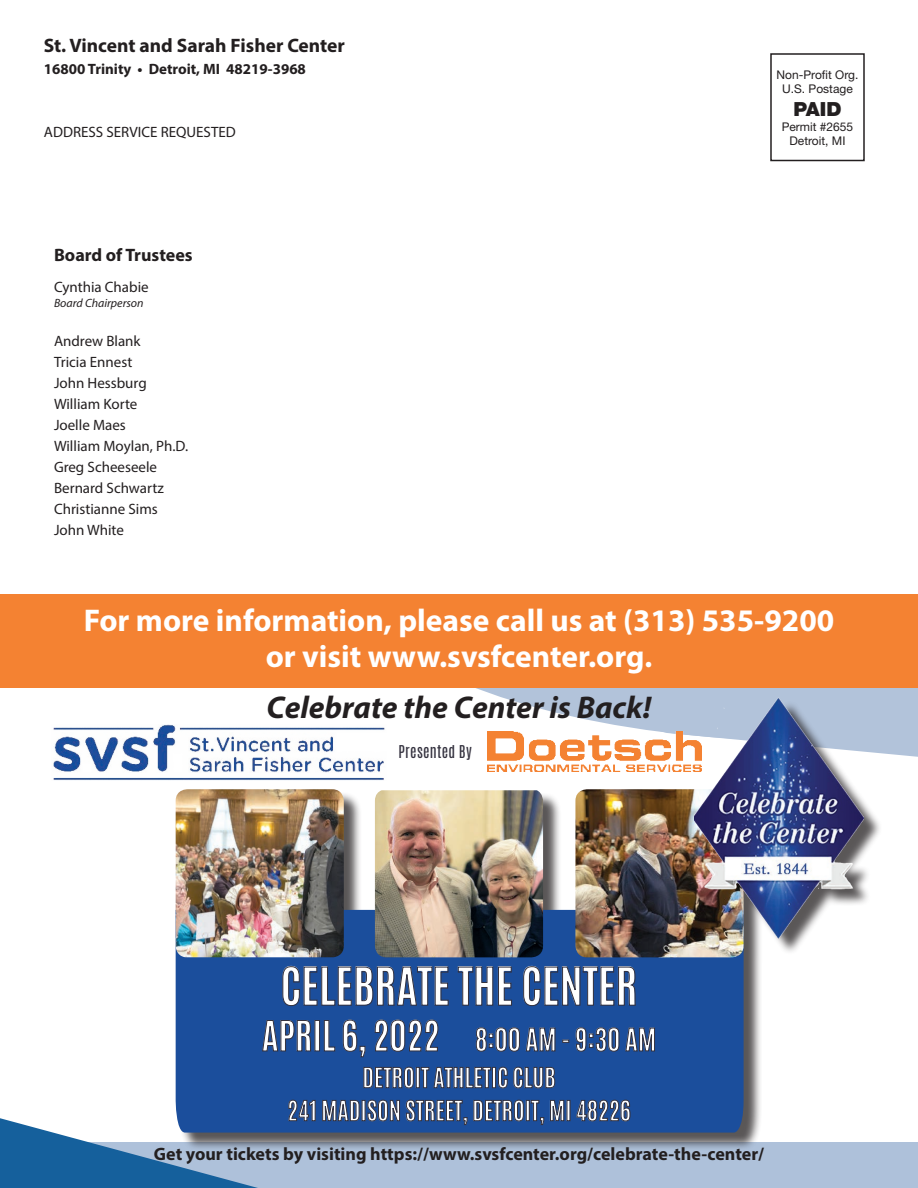
<style>
.page{position:relative;width:918px;height:1188px;background:#fff}
.page>*{position:absolute;margin:0;border:0;box-sizing:border-box;transform-origin:0 0}
.t1{font:700 44.25px "Antonio";color:#fff}
.t2{font:700 31.5px/36px "Myriad Pro";color:#fff;text-align:center}
.t3{font:italic 700 31.5px "Myriad Pro";color:#231f20}
.t4{font:700 26.55px "Antonio";color:#fff}
.t5{font:700 23.7px "Antonio";color:#fff}
.t6{font:700 19.5px "Myriad Pro";color:#231f20}
.t7{font:900 19.5px "Helvetica Neue";color:#231f20}
.t8{font:700 18px "Myriad Pro";color:#231f20}
.t9{font:15px "Myriad Pro";color:#231f20}
.t10{font:700 15px "Myriad Pro";color:#231f20}
.t11{font:14.7px "Antonio";letter-spacing:.02em;color:#34323f}
.t12{font:12px "Helvetica Neue";color:#231f20}
.t13{font:italic 12px "Myriad Pro";color:#231f20}
.s1{font-size:30px}
.s2{font-size:35.4px}
</style>
<div class="page">
<div style="left:84px;top:1143px;width:834px;height:45px;background:#aec1da"></div>
<div style="left:476px;top:688px;width:442px;height:69px;background:#b2c3da"></div>
<div style="left:0;top:594px;width:918px;height:94px;background:#f48232"></div>
<div style="left:770px;top:53px;width:95px;height:108px;border:2px solid #231f20"></div>
<img style="left:53px;top:724px;width:125px;height:57px">
<div style="left:178px;top:701px;width:704px;height:450px;background:#231f20;opacity:.75"></div>
<div style="left:176px;top:910px;width:568px;height:223px;background:#1b4e9c"></div>
<img style="left:176px;top:789px;width:168px;height:168px">
<img style="left:375px;top:790px;width:168px;height:167px">
<img style="left:575px;top:789px;width:169px;height:168px">
<img style="left:694px;top:696px;width:170px;height:244px">
<svg style="left:262px;top:1020px;width:49px;height:32px;background:#204785"></svg>
<div style="left:315px;top:1020px;width:5px;height:31px;border:1px solid #34323f"></div>
<svg style="left:324px;top:1020px;width:12px;height:32px"></svg>
<svg style="left:343px;top:1019px;width:23px;height:39px"></svg>
<svg style="left:374px;top:1019px;width:65px;height:33px;background:#204787"></svg>
<svg style="left:476px;top:1027px;width:44px;height:25px"></svg>
<svg style="left:526px;top:1027px;width:30px;height:25px"></svg>
<svg style="left:563px;top:1040px;width:6px;height:2px"></svg>
<svg style="left:575px;top:1027px;width:80px;height:25px;background:#214581"></svg>
<div style="left:567px;top:1100px;width:3px;height:21px;border:1px solid #34323f"></div>
<svg style="left:576px;top:1099px;width:55px;height:23px"></svg>
<svg style="left:282px;top:966px;width:167px;height:40px;background:#1f488a"></svg>
<svg style="left:458px;top:966px;width:54px;height:40px;background:#1f488a"></svg>
<svg style="left:523px;top:966px;width:113px;height:40px;background:#1f4889"></svg>
<svg style="left:0;top:1066px;width:565px;height:122px"></svg>
<p class="t6" style="left:44px;top:33px;width:303px">St. Vincent and Sarah Fisher Center</p>
<p class="t10" style="left:44px;top:59px;width:264px">16800 Trinity • Detroit, MI 48219-3968</p>
<p class="t9" style="left:44px;top:123px;width:193px">ADDRESS SERVICE REQUESTED</p>
<p class="t8" style="left:54px;top:243px;width:140px">Board of Trustees</p>
<p class="t9" style="left:54px;top:278px;width:96px">Cynthia Chabie</p>
<p class="t13" style="left:54px;top:295px;width:91px">Board Chairperson</p>
<p class="t9" style="left:54px;top:332px;width:88px">Andrew Blank</p>
<p class="t9" style="left:54px;top:353px;width:80px">Tricia Ennest</p>
<p class="t9" style="left:54px;top:374px;width:94px">John Hessburg</p>
<p class="t9" style="left:54px;top:395px;width:85px">William Korte</p>
<p class="t9" style="left:54px;top:416px;width:73px">Joelle Maes</p>
<p class="t9" style="left:54px;top:437px;width:136px">William Moylan, Ph.D.</p>
<p class="t9" style="left:54px;top:458px;width:105px">Greg Scheeseele</p>
<p class="t9" style="left:54px;top:479px;width:111px">Bernard Schwartz</p>
<p class="t9" style="left:54px;top:500px;width:105px">Christianne Sims</p>
<p class="t9" style="left:54px;top:521px;width:71px">John White</p>
<p class="t12" style="left:777px;top:67px;width:83px">Non-Profit Org.</p>
<p class="t12" style="left:782px;top:82px;width:72px">U.S. Postage</p>
<p class="t7" style="left:793px;top:98px;width:50px">PAID</p>
<p class="t12" style="left:782px;top:119px;width:73px">Permit #2655</p>
<p class="t12" style="left:789px;top:134px;width:58px">Detroit, MI</p>
<p class="t2" style="left:84px;top:601px;width:752px">For more information, please call us at (313) 535-9200 or visit www.svsfcenter.org<span class="s1">.</span></p>
<p class="t3" style="left:267px;top:687px;width:386px">Celebrate the Center is Back!</p>
<p class="t11" style="left:399px;top:741px;width:75px">Presented By</p>
<p class="t1" style="left:280px;top:953px;width:358px">CELEBRATE THE CENTER</p>
<p class="t4" style="left:262px;top:1020px;width:396px"><span class="s2">APRIL 6, 2022</span> 8:00 AM - 9:30 AM</p>
<p class="t5" style="left:362px;top:1060px;width:195px">DETROIT ATHLETIC CLUB</p>
<p class="t5" style="left:287px;top:1093px;width:345px">241 MADISON STREET, DETROIT, MI 48226</p>
<p class="t8" style="left:154px;top:1142px;width:612px">Get your tickets by visiting https://www.svsfcenter.org/celebrate-the-center/</p>
</div>
